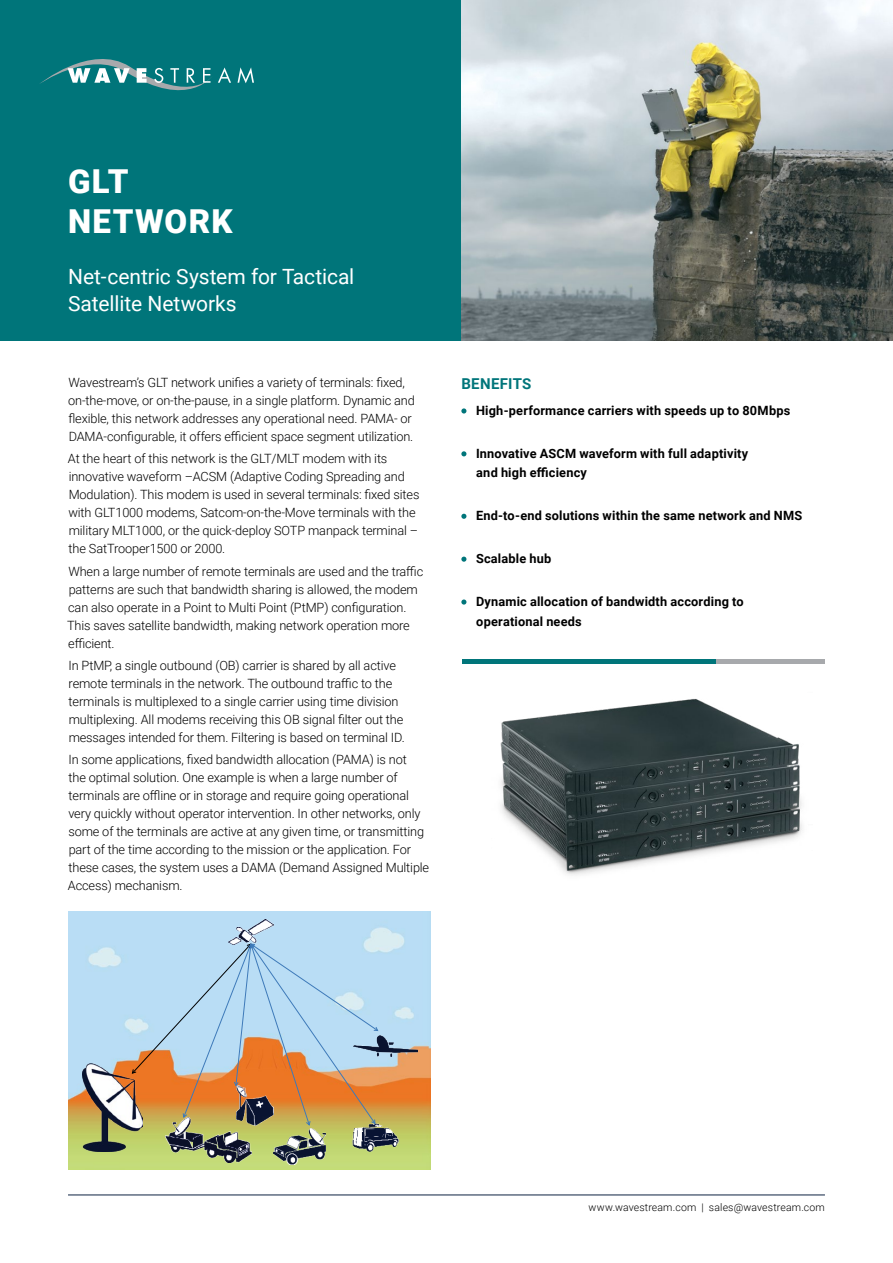
<style>
.page{position:relative;width:893px;height:1263px;background:#fff}
.page>*{position:absolute;margin:0;border:0;box-sizing:border-box;transform-origin:0 0}
.t1{font:900 33px/40.7px "Roboto";letter-spacing:.04em;color:#fff}
.t2{font:21px/27px "Roboto";color:#fff}
.t3{font:700 15px "Roboto";letter-spacing:.02em;color:#00757a}
.t4{font:300 12.75px/18px "Roboto";letter-spacing:-.01em;color:#000}
.t5{font:700 12.75px/19.5px "Roboto";letter-spacing:.015em;color:#000}
.t6{font:300 10.5px "Roboto";letter-spacing:.015em;color:#000}
</style>
<div class="page">
<hr style="left:462px;top:660px;width:254px;height:4px;background:#00757a">
<hr style="left:716px;top:660px;width:108px;height:4px;background:#a7a9ac">
<div style="left:0;top:0;width:461px;height:340px;background:#00757a"></div>
<svg style="left:39px;top:59px;width:192px;height:32px"></svg>
<svg style="left:238px;top:67px;width:16px;height:16px"></svg>
<img style="left:461px;top:0;width:432px;height:340px">
<hr style="left:68px;top:1195px;width:757px;height:1px;background:#0d2242">
<svg style="left:461px;top:408px;width:5px;height:5px"></svg>
<svg style="left:461px;top:451px;width:5px;height:5px"></svg>
<svg style="left:461px;top:514px;width:5px;height:5px"></svg>
<svg style="left:461px;top:557px;width:5px;height:5px"></svg>
<svg style="left:461px;top:599px;width:5px;height:6px"></svg>
<img style="left:68px;top:911px;width:363px;height:258px">
<img style="left:228px;top:920px;width:46px;height:24px">
<img style="left:274px;top:1128px;width:51px;height:36px">
<img style="left:352px;top:1124px;width:46px;height:27px">
<img style="left:165px;top:1125px;width:86px;height:37px">
<svg style="left:132px;top:944px;width:246px;height:181px;background:#c0bbb0"></svg>
<img style="left:83px;top:1064px;width:60px;height:88px">
<img style="left:353px;top:1035px;width:65px;height:21px">
<img style="left:500px;top:698px;width:302px;height:177px">
<h1 class="t1" style="left:68px;top:159px;width:166px">GLT<br>NETWORK</h1>
<h2 class="t2" style="left:68px;top:262px;width:288px">Net-centric System for Tactical<br>Satellite Networks</h2>
<p class="t4" style="left:68px;top:373px;width:348px">Wavestreams’ GLT network unifies a variety of terminals: fixed, on-the-move, or on-the-pause in, a single platform. Dynamic and flexible, this network addresses any operational need. PAMA- or DAMA-configurable it, offers efficient space segment utilization.</p>
<p class="t4" style="left:68px;top:449px;width:353px">At the heart of this network is the GLT/MLT modem with its innovative waveform –ACSM (Adaptive Coding Spreading and Modulation .) This modem is used in several terminals: fixed sites with GLT1000 modems, Satcom-on-the-Move terminals with the military MLT1000, or the quick-deploy SOTP manpack terminal – the SatTrooper1500 or 2000.</p>
<p class="t4" style="left:67px;top:561px;width:358px">When a large number of remote terminals are used and the traffic patterns are such that bandwidth sharing is allowed, the modem can also operate in a Point to Multi Point (PtMP) configuration.<br>This saves satellite bandwidth, making network operation more efficient.</p>
<p class="t4" style="left:110px;top:656px;width:287px">a, single outbound (OB) carrier is shared by all active</p>
<p class="t4" style="left:68px;top:656px;width:338px">In PtMP<br>remote terminals in the network. The outbound traffic to the terminals is multiplexed to a single carrier using time division multiplexing. All modems receiving this OB signal filter out the messages intended for them. Filtering is based on terminal ID.</p>
<p class="t4" style="left:68px;top:750px;width:363px">In some applications, fixed bandwidth allocation (PAMA) is not<br>the optimal solution. One example is when a large number of terminals are offline or in storage and require going operational very quickly without operator intervention In. other networks, only some of the terminals are active at any given time, or transmitting part of the time according to the mission or the application. For these cases, the system uses a DAMA (Demand Assigned Multiple Access) mechanism.</p>
<p class="t3" style="left:461px;top:373px;width:72px">BENEFITS</p>
<p class="t5" style="left:476px;top:400px;width:316px">High-performance carriers with speeds up to 80Mbps</p>
<p class="t5" style="left:476px;top:443px;width:274px">Innovative ASCM waveform with full adaptivity and high efficiency</p>
<p class="t5" style="left:476px;top:506px;width:328px">End-to-end solutions within the same network and NMS</p>
<p class="t5" style="left:476px;top:548px;width:77px">Scalable hub</p>
<p class="t5" style="left:476px;top:591px;width:269px">Dynamic allocation of bandwidth according to operational needs</p>
<p class="t6" style="left:709px;top:1200px;width:117px">sales@wavestream.com</p>
<p class="t6" style="left:701px;top:1200px;width:4px">|</p>
<p class="t6" style="left:589px;top:1200px;width:109px">www.wavestream.com</p>
</div>
